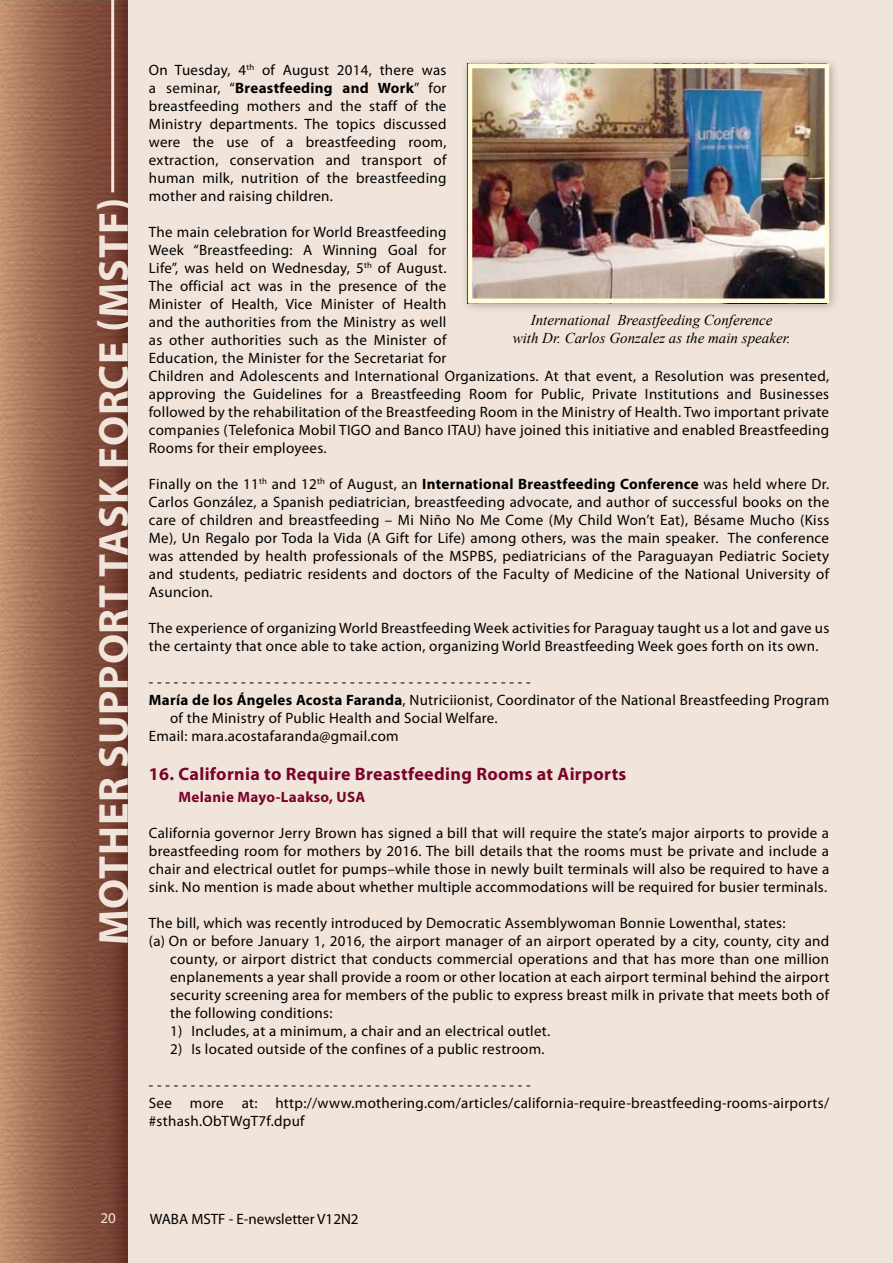
<style>
.page{position:relative;width:893px;height:1263px;background:#f1e5db}
.page>*{position:absolute;margin:0;border:0;box-sizing:border-box;transform-origin:0 0}
.t1{font:700 42px "Myriad Pro";letter-spacing:.02em;color:#f1e5db}
.t2{font:700 18px "Myriad Pro";letter-spacing:.02em;color:#7a032a}
.t3{font:15px/18px "Myriad Pro";letter-spacing:.02em;color:#000;text-align:justify}
.t4{font:italic 15px/18px "Times New Roman";color:#000;text-align:center}
.t5{font:15px "Myriad Pro";color:#000}
.t6{font:700 15px "Myriad Pro";letter-spacing:.02em;color:#7a032a}
.t7{font:15px "Myriad Pro";color:#f1e5db}
.s1{font-weight:700}
</style>
<div class="page">
<img style="left:0;top:0;width:127px;height:1263px">
<hr style="left:111px;top:0;width:3px;height:192px;background:#f1e5db">
<div style="left:459px;top:55px;width:382px;height:259px;background:#000;opacity:.3"></div>
<img style="left:473px;top:69px;width:351px;height:229px">
<div style="left:468px;top:64px;width:361px;height:239px;border:4px solid #fffbdb"></div>
<h1 class="t1" style="left:86px;top:945px;width:749px;rotate:-90deg">Mother Support Task Force (MSTF)</h1>
<p class="t3" style="left:149px;top:61px;width:299px">On Tuesday, 4<sup>th</sup> of August 2014, there was a seminar, “<span class="s1">Breastfeeding and Work</span>” for breastfeeding mothers and the staff of the Ministry departments. The topics discussed were the use of a breastfeeding room, extraction, conservation and transport of human milk, nutrition of the breastfeeding mother and raising children.</p>
<p class="t3" style="left:149px;top:223px;width:682px;text-align:left">The main celebration for World Breastfeeding<br>Week “Breastfeeding: A Winning Goal for<br>Life”, was held on Wednesday, 5<sup>th</sup> of August.<br>The official act was in the presence of the<br>Minister of Health, Vice Minister of Health<br>and the authorities from the Ministry as well<br>as other authorities such as the Minister of<br>Education, the Minister for the Secretariat for<br>Children and Adolescents and International Organizations. At that event, a Resolution was presented, approving the Guidelines for a Breastfeeding Room for Public, Private Institutions and Businesses followed by the rehabilitation of the Breastfeeding Room in the Ministry of Health. Two important private companies (Telefonica Mobil TIGO and Banco ITAU) have joined this initiative and enabled Breastfeeding Rooms for their employees.</p>
<p class="t3" style="left:149px;top:475px;width:682px">Finally on the 11<sup>th</sup> and 12<sup>th</sup> of August, an <span class="s1">International Breastfeeding Conference</span> was held where Dr.<br>Carlos González, a Spanish pediatrician, breastfeeding advocate, and author of successful books on the care of children and breastfeeding – Mi Niño No Me Come (My Child Won’t Eat), Bésame Mucho (Kiss Me), Un Regalo por Toda la Vida (A Gift for Life) among others, was the main speaker. The conference was attended by health professionals of the MSPBS, pediatricians of the Paraguayan Pediatric Society and students, pediatric residents and doctors of the Faculty of Medicine of the National University of Asuncion.</p>
<p class="t3" style="left:149px;top:619px;width:682px">The experience of organizing World Breastfeeding Week activities for Paraguay taught us a lot and gave us the certainty that once able to take action, organizing World Breastfeeding Week goes forth on its own.</p>
<p class="t3" style="left:149px;top:673px;width:383px">- - - - - - - - - - - - - - - - - - - - - - - - - - - - - - - - - - - - - - - - - - - - - -</p>
<p class="t3" style="left:149px;top:691px;width:682px"><span class="s1">María de los Ángeles Acosta Faranda</span>, Nutriciionist, Coordinator of the National Breastfeeding Program</p>
<p class="t3" style="left:170px;top:709px;width:329px">of the Ministry of Public Health and Social Welfare.</p>
<p class="t3" style="left:149px;top:727px;width:251px">Email: mara.acostafaranda@gmail.com</p>
<p class="t2" style="left:149px;top:762px;width:479px">16. California to Require Breastfeeding Rooms at Airports</p>
<p class="t6" style="left:179px;top:787px;width:188px">Melanie Mayo-Laakso, USA</p>
<p class="t3" style="left:149px;top:823px;width:682px">California governor Jerry Brown has signed a bill that will require the state’s major airports to provide a breastfeeding room for mothers by 2016. The bill details that the rooms must be private and include a chair and electrical outlet for pumps–while those in newly built terminals will also be required to have a sink. No mention is made about whether multiple accommodations will be required for busier terminals.</p>
<p class="t3" style="left:149px;top:913px;width:638px">The bill, which was recently introduced by Democratic Assemblywoman Bonnie Lowenthal, states:</p>
<p class="t3" style="left:149px;top:931px;width:682px">(a) On or before January 1, 2016, the airport manager of an airport operated by a city, county, city and</p>
<p class="t3" style="left:170px;top:949px;width:660px">county, or airport district that conducts commercial operations and that has more than one million</p>
<p class="t3" style="left:170px;top:967px;width:661px">enplanements a year shall provide a room or other location at each airport terminal behind the airport</p>
<p class="t3" style="left:170px;top:985px;width:661px">security screening area for members of the public to express breast milk in private that meets both of</p>
<p class="t3" style="left:170px;top:1003px;width:164px">the following conditions:</p>
<p class="t3" style="left:170px;top:1021px;width:382px">1) Includes, at a minimum, a chair and an electrical outlet.</p>
<p class="t3" style="left:170px;top:1039px;width:376px">2) Is located outside of the confines of a public restroom.</p>
<p class="t3" style="left:149px;top:1075px;width:682px;text-align:left">- - - - - - - - - - - - - - - - - - - - - - - - - - - - - - - - - - - - - - - - - - - - - -<br>See more at: http://www.mothering.com/articles/california-require-breastfeeding-rooms-airports/ #sthash.ObTWgT7f.dpuf</p>
<p class="t4" style="left:513px;top:311px;width:279px">International Breastfeeding Conference<br>with Dr. Carlos Gonzalez as the main speaker.</p>
<p class="t7" style="left:100px;top:1209px;width:17px">20</p>
<p class="t5" style="left:150px;top:1209px;width:210px">WABA MSTF - E-newsletter V12N2</p>
</div>
